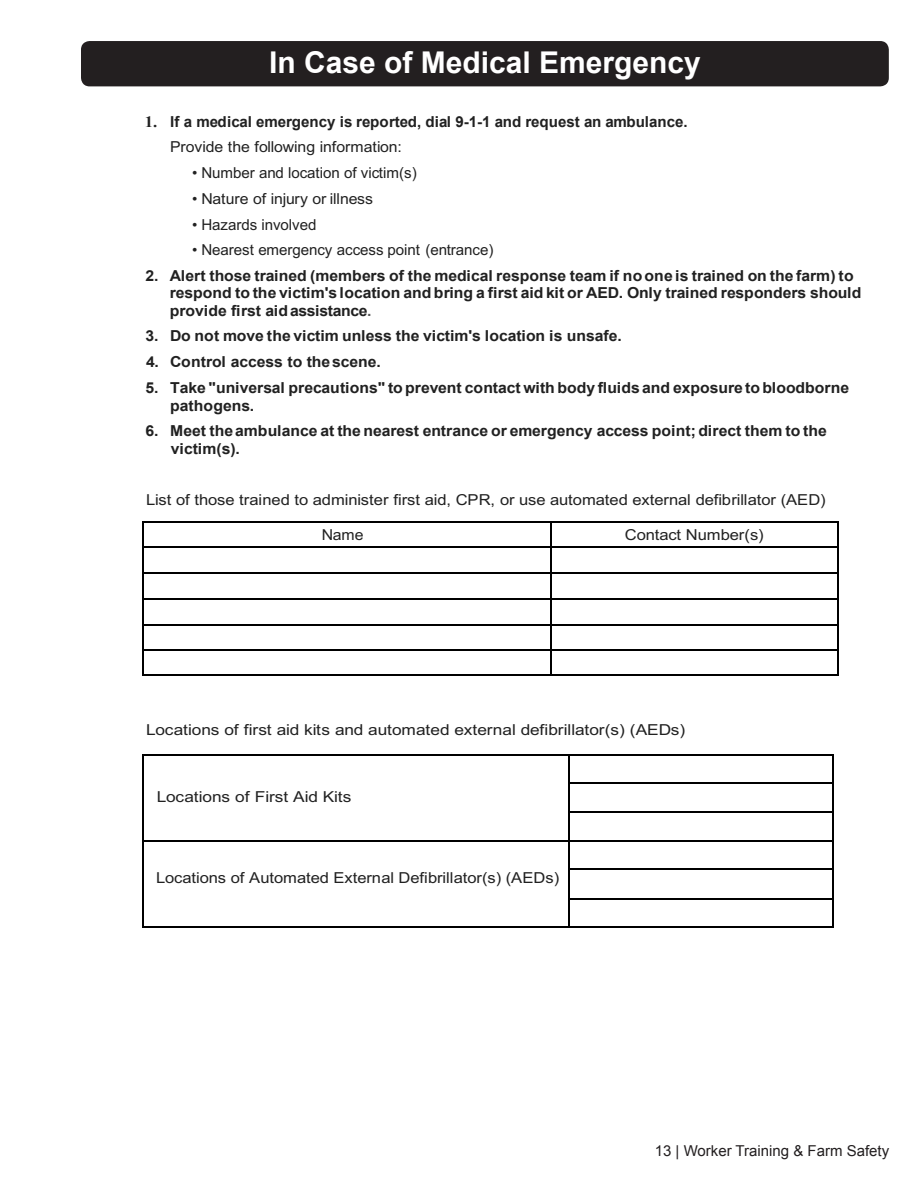
<style>
.page{position:relative;width:918px;height:1188px;background:#fff}
.page>*{position:absolute;margin:0;border:0;box-sizing:border-box;transform-origin:0 0}
.t1{font:700 30px "Arial";color:#fff}
.t2{font:700 15.15px/17.7px "Arial";color:#212121;scale:1.04 1}
.t3{font:15.15px "Arial";letter-spacing:-.01em;color:#212121;scale:1.1 1}
.t4{font:15.15px "Arial";letter-spacing:-.01em;color:#212121}
.t5{font:700 15.15px/24.9px "Arial";color:#212121}
.t6{font:15.15px "Arial";letter-spacing:-.01em;color:#212121;scale:1.14 1}
.t7{font:15.15px "Arial";letter-spacing:-.01em;color:#212121;scale:1.05 1}
.t8{font:15px "Arial";color:#231f20}
.s1{font-family:"Times New Roman";font-size:15.9px}
.s2{font-weight:400}
.s3{color:#565656}
</style>
<div class="page">
<hr style="left:143px;top:521px;width:408px;height:1px;background:#000">
<hr style="left:552px;top:521px;width:286px;height:1px;background:#000">
<hr style="left:143px;top:547px;width:408px;height:1px;background:#000">
<hr style="left:552px;top:547px;width:286px;height:1px;background:#000">
<hr style="left:143px;top:572px;width:408px;height:1px;background:#000">
<hr style="left:552px;top:572px;width:286px;height:1px;background:#000">
<hr style="left:143px;top:598px;width:408px;height:1px;background:#000">
<hr style="left:552px;top:598px;width:286px;height:1px;background:#000">
<hr style="left:143px;top:624px;width:408px;height:2px;background:#000">
<hr style="left:552px;top:624px;width:286px;height:2px;background:#000">
<hr style="left:143px;top:649px;width:408px;height:1px;background:#000">
<hr style="left:552px;top:649px;width:286px;height:1px;background:#000">
<svg style="left:142px;top:521px;width:1px;height:155px"></svg>
<hr style="left:143px;top:674px;width:408px;height:2px;background:#000">
<svg style="left:551px;top:521px;width:1px;height:155px"></svg>
<hr style="left:552px;top:674px;width:286px;height:2px;background:#000">
<svg style="left:838px;top:521px;width:1px;height:155px"></svg>
<hr style="left:143px;top:754px;width:425px;height:1px;background:#000">
<hr style="left:569px;top:754px;width:263px;height:1px;background:#000">
<hr style="left:569px;top:782px;width:263px;height:1px;background:#000">
<hr style="left:569px;top:812px;width:263px;height:1px;background:#000">
<hr style="left:143px;top:840px;width:425px;height:1px;background:#000">
<hr style="left:569px;top:840px;width:263px;height:1px;background:#000">
<hr style="left:569px;top:869px;width:263px;height:1px;background:#000">
<hr style="left:569px;top:899px;width:263px;height:1px;background:#000">
<svg style="left:142px;top:754px;width:1px;height:174px"></svg>
<hr style="left:143px;top:926px;width:425px;height:2px;background:#000">
<svg style="left:568px;top:754px;width:1px;height:174px"></svg>
<hr style="left:569px;top:926px;width:263px;height:2px;background:#000">
<svg style="left:832px;top:754px;width:1px;height:174px"></svg>
<div style="left:81px;top:41px;width:808px;height:45px;background:#231f20;border-radius:9px"></div>
<p class="t1" style="left:269px;top:41px;width:433px">In Case of Medical Emergency</p>
<p class="t5" style="left:170px;top:110px;width:519px;text-indent:-25px"><span class="s1">1.</span> If a medical emergency is reported, dial 9-1-1 and request an ambulance.<br><span class="s2">Provide the following information:</span></p>
<p class="t4" style="left:192px;top:162px;width:226px">• Number and location of victim(s)</p>
<p class="t4" style="left:192px;top:188px;width:183px">• Nature of injury or illness</p>
<p class="t4" style="left:192px;top:214px;width:126px">• Hazards involved</p>
<p class="t4" style="left:192px;top:239px;width:303px">• Nearest emergency access point (entrance)</p>
<p class="t2" style="left:170px;top:267px;width:667px;text-indent:-24px">2. Alert those trained (members of the medical response team if noone is trained on the farm) to respond to the victim's location and bring a first aid kit or AED. Only trained responders should provide first aidassistance<span class="s3">.</span></p>
<p class="t2" style="left:146px;top:327px;width:459px">3. Do not move the victim unless the victim's location is unsafe.</p>
<p class="t2" style="left:146px;top:353px;width:227px">4. Control access to thescene.</p>
<p class="t2" style="left:170px;top:378px;width:654px;text-indent:-25px">5. Take "universal precautions" toprevent contact with body fluidsand exposuretobloodborne pathogens.</p>
<p class="t2" style="left:171px;top:422px;width:632px;text-indent:-25px">6. Meet theambulance at thenearest entrance or emergency access point; direct them to the victim(s).</p>
<p class="t3" style="left:146px;top:489px;width:620px">List of those trained to administer first aid, CPR, or use automated external defibrillator (AED)</p>
<p class="t7" style="left:322px;top:524px;width:41px">Name</p>
<p class="t3" style="left:625px;top:524px;width:128px">Contact Number(s)</p>
<p class="t6" style="left:146px;top:719px;width:475px">Locations of first aid kits and automated external defibrillator(s) (AEDs)</p>
<p class="t6" style="left:157px;top:787px;width:172px">Locations of First Aid Kits</p>
<p class="t3" style="left:156px;top:867px;width:368px">Locations of Automated External Defibrillator(s) (AEDs)</p>
<p class="t8" style="left:655px;top:1141px;width:236px">13 | Worker Training &amp; Farm Safety</p>
</div>
